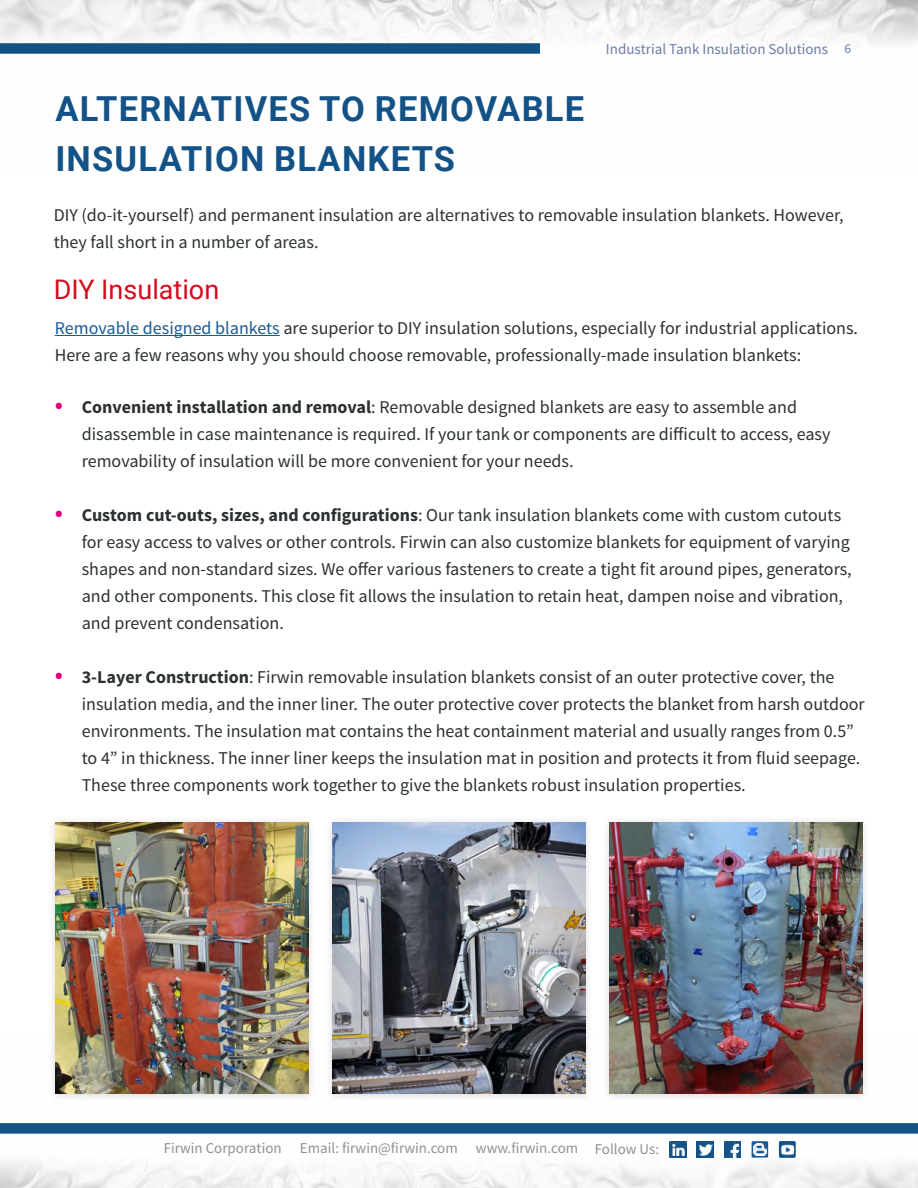
<style>
.page{position:relative;width:918px;height:1188px;background:#fff}
.page>*{position:absolute;margin:0;border:0;box-sizing:border-box;transform-origin:0 0}
.t1{font:700 34.5px/49.5px "Roboto";letter-spacing:.035em;color:#135286}
.t2{font:27px "Roboto";color:#d70a1c}
.t3{font:18px/27px "Source Sans Pro";color:#2b3032}
.t4{font:15px "Source Sans Pro";color:#8f9193}
.t5{font:15px "Source Sans Pro";color:#6a7ca5}
.t6{font:13.5px "Source Sans Pro";color:#6a7ca5}
.s1{color:#165b9a}
.s2{font-size:27px;color:#e2007a}
.s3{font-weight:700}
</style>
<div class="page">
<img style="left:0;top:1141px;width:918px;height:47px">
<img style="left:0;top:0;width:918px;height:44px">
<div style="left:0;top:43px;width:540px;height:11px;background:#135286"></div>
<div style="left:0;top:1123px;width:918px;height:11px;background:#135286"></div>
<img style="left:669px;top:1141px;width:17px;height:17px">
<img style="left:697px;top:1141px;width:16px;height:17px">
<img style="left:724px;top:1141px;width:17px;height:17px">
<img style="left:779px;top:1141px;width:17px;height:17px">
<svg style="left:752px;top:1141px;width:16px;height:17px"></svg>
<svg style="left:754px;top:1143px;width:12px;height:13px"></svg>
<hr style="left:55px;top:335px;width:225px;height:1px;background:#165b9a">
<div style="left:47px;top:815px;width:270px;height:288px;background:#000;opacity:.15"></div>
<img style="left:56px;top:822px;width:252px;height:271px">
<div style="left:324px;top:815px;width:270px;height:288px;background:#000;opacity:.15"></div>
<img style="left:333px;top:822px;width:252px;height:271px">
<div style="left:601px;top:815px;width:270px;height:288px;background:#000;opacity:.15"></div>
<img style="left:610px;top:822px;width:252px;height:271px">
<h2 class="t1" style="left:55px;top:83px;width:530px">ALTERNATIVES TO REMOVABLE<br>INSULATION BLANKETS</h2>
<p class="t5" style="left:606px;top:39px;width:224px">Industrial Tank Insulation Solutions</p>
<p class="t6" style="left:844px;top:40px;width:8px">6</p>
<p class="t3" style="left:54px;top:201px;width:792px">DIY (do-it-yourself) and permanent insulation are alternatives to removable insulation blankets. However, they fall short in a number of areas.</p>
<h3 class="t2" style="left:54px;top:270px;width:167px">DIY Insulation</h3>
<p class="t3" style="left:55px;top:315px;width:805px"><span class="s1">Removable designed blankets</span> are superior to DIY insulation solutions, especially for industrial applications.<br>Here are a few reasons why you should choose removable, professionally-made insulation blankets:</p>
<p class="t3" style="left:82px;top:394px;width:750px;text-indent:-27px"><span class="s2">•</span> <span class="s3">Convenient installation and removal</span>: Removable designed blankets are easy to assemble and disassemble in case maintenance is required. If your tank or components are difficult to access, easy removability of insulation will be more convenient for your needs.</p>
<p class="t3" style="left:82px;top:502px;width:772px;text-indent:-27px"><span class="s2">•</span> <span class="s3">Custom cut-outs, sizes, and configurations</span>: Our tank insulation blankets come with custom cutouts for easy access to valves or other controls. Firwin can also customize blankets for equipment of varying shapes and non-standard sizes. We offer various fasteners to create a tight fit around pipes, generators, and other components. This close fit allows the insulation to retain heat, dampen noise and vibration, and prevent condensation.</p>
<p class="t3" style="left:82px;top:664px;width:785px;text-indent:-27px"><span class="s2">•</span> <span class="s3">3-Layer Construction</span>: Firwin removable insulation blankets consist of an outer protective cover, the insulation media, and the inner liner. The outer protective cover protects the blanket from harsh outdoor environments. The insulation mat contains the heat containment material and usually ranges from 0.5” to 4” in thickness. The inner liner keeps the insulation mat in position and protects it from fluid seepage.<br>These three components work together to give the blankets robust insulation properties.</p>
<p class="t4" style="left:164px;top:1139px;width:416px">Firwin Corporation Email: firwin@firwin.com www.firwin.com</p>
<p class="t4" style="left:595px;top:1139px;width:66px">Follow Us:</p>
</div>
